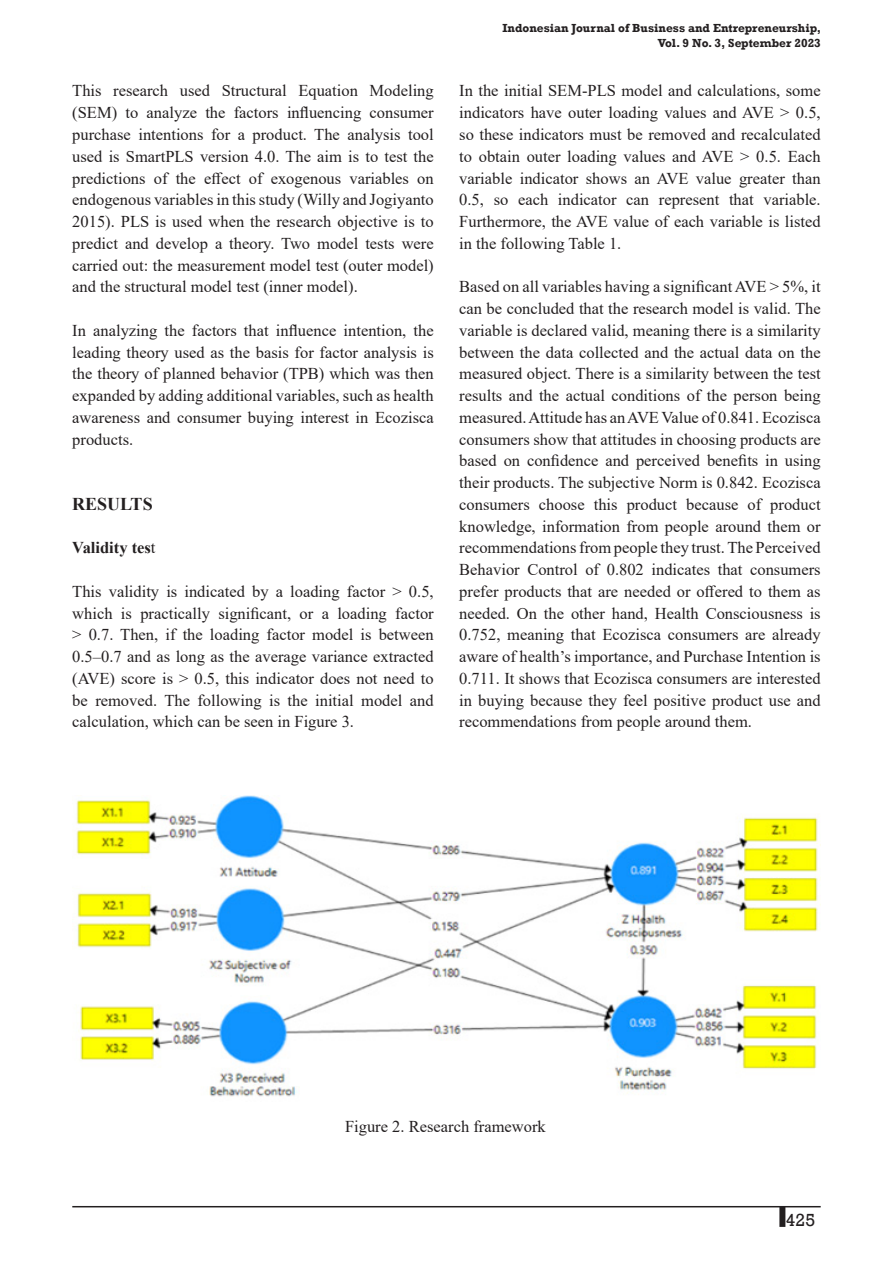
<style>
.page{position:relative;width:893px;height:1263px;background:#fff}
.page>*{position:absolute;margin:0;border:0;box-sizing:border-box;transform-origin:0 0}
.Heading_1{font:700 18px "Times New Roman";color:#231f20}
.t1{font:18px "Rockwell";color:#231f20}
.t2{font:16.5px/21.8px "Times New Roman";color:#231f20;text-align:justify}
.Heading_2{font:700 16.5px "Times New Roman";color:#231f20}
.t3{font:700 12px/15px "Rockwell";color:#231f20;text-align:right}
.s1{font-weight:400}
</style>
<div class="page">
<hr style="left:72px;top:1206px;width:749px;height:1px;background:#231f20">
<div style="left:779px;top:1207px;width:6px;height:20px;background:#231f20"></div>
<img style="left:72px;top:795px;width:749px;height:302px">
<p class="t2" style="left:72px;top:80px;width:363px">This research used Structural Equation Modeling (SEM) to analyze the factors influencing consumer purchase intentions for a product. The analysis tool used is SmartPLS version 4.0. The aim is to test the predictions of the effect of exogenous variables on endogenous variables in this study (Willy and Jogiyanto 2015). PLS is used when the research objective is to predict and develop a theory. Two model tests were carried out: the measurement model test (outer model) and the structural model test (inner model).</p>
<p class="t2" style="left:72px;top:319px;width:363px">In analyzing the factors that influence intention, the leading theory used as the basis for factor analysis is the theory of planned behavior (TPB) which was then expanded by adding additional variables, such as health awareness and consumer buying interest in Ecozisca products.</p>
<p class="Heading_1" style="left:72px;top:491px;width:82px">RESULTS</p>
<p class="Heading_2" style="left:72px;top:536px;width:85px">Validity tes<span class="s1">t</span></p>
<p class="t2" style="left:72px;top:580px;width:363px">This validity is indicated by a loading factor &gt; 0.5, which is practically significant, or a loading factor &gt; 0.7. Then, if the loading factor model is between 0.5–0.7 and as long as the average variance extracted (AVE) score is &gt; 0.5, this indicator does not need to be removed. The following is the initial model and calculation, which can be seen in Figure 3.</p>
<p class="t3" style="left:502px;top:20px;width:320px">Indonesian Journal of Business and Entrepreneurship,<br>Vol. 9 No. 3, September 2023</p>
<p class="t2" style="left:459px;top:80px;width:363px">In the initial SEM-PLS model and calculations, some indicators have outer loading values and AVE &gt; 0.5, so these indicators must be removed and recalculated to obtain outer loading values and AVE &gt; 0.5. Each variable indicator shows an AVE value greater than 0.5, so each indicator can represent that variable.<br>Furthermore, the AVE value of each variable is listed in the following Table 1.</p>
<p class="t2" style="left:459px;top:275px;width:363px">Based on all variables having a significant AVE &gt; 5%, it can be concluded that the research model is valid. The variable is declared valid, meaning there is a similarity between the data collected and the actual data on the measured object. There is a similarity between the test results and the actual conditions of the person being measured. Attitude has an AVE Value of 0.841. Ecozisca consumers show that attitudes in choosing products are based on confidence and perceived benefits in using their products. The subjective Norm is 0.842. Ecozisca consumers choose this product because of product knowledge, information from people around them or recommendations from people they trust. The Perceived Behavior Control of 0.802 indicates that consumers prefer products that are needed or offered to them as needed. On the other hand, Health Consciousness is 0.752, meaning that Ecozisca consumers are already aware of health’s importance, and Purchase Intention is 0.711. It shows that Ecozisca consumers are interested in buying because they feel positive product use and recommendations from people around them.</p>
<p class="t2" style="left:345px;top:1115px;width:202px">Figure 2. Research framework</p>
<p class="t1" style="left:786px;top:1209px;width:31px">425</p>
</div>
